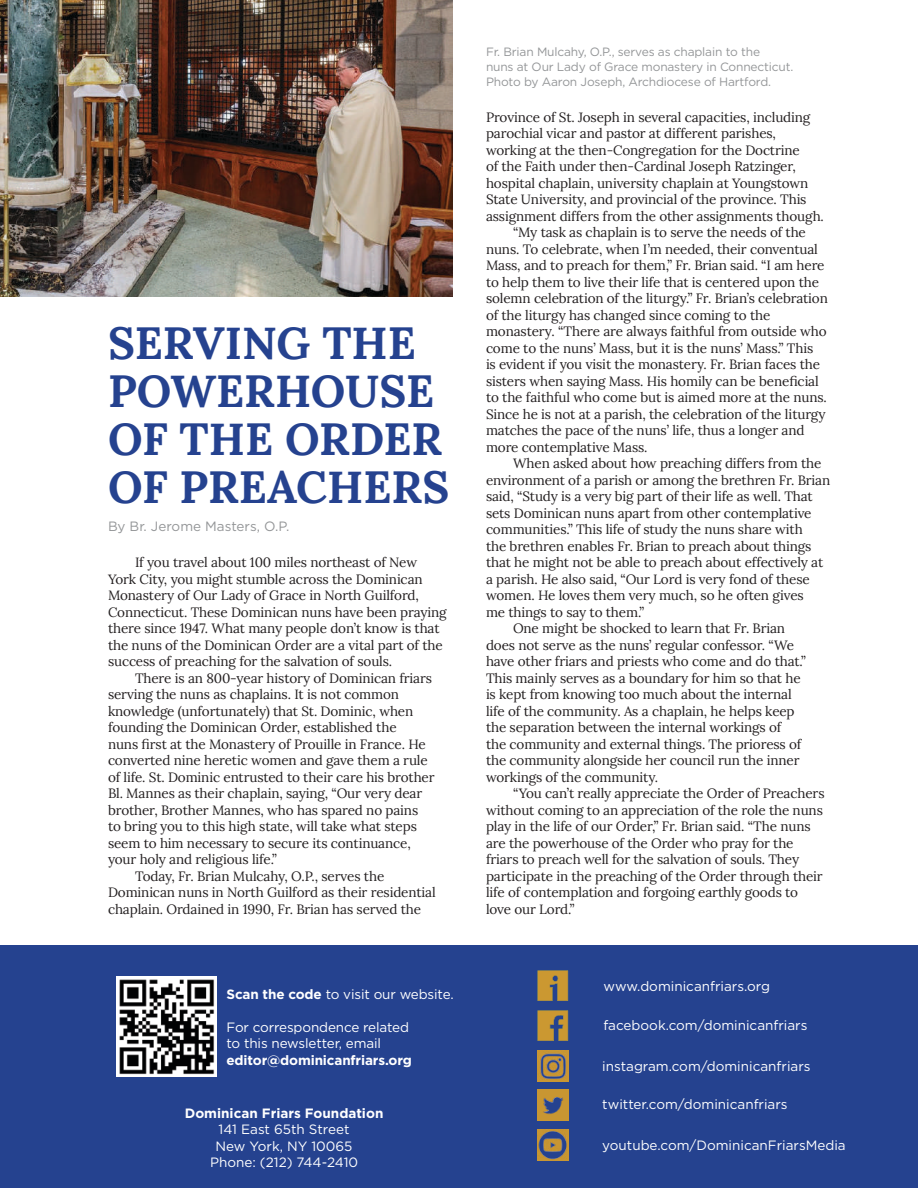
<style>
.page{position:relative;width:918px;height:1188px;background:#fff}
.page>*{position:absolute;margin:0;border:0;box-sizing:border-box;transform-origin:0 0}
.t1{font:700 45px/48px "Lora";color:#25428f}
.t2{font:13.5px/16.5px "Lora";letter-spacing:-.01em;color:#231f20}
.t3{font:13.5px/16.5px "Gotham";color:#fff;text-align:center}
.t4{font:700 13.5px "Gotham";letter-spacing:-.01em;color:#fff}
.t5{font:13.5px "Gotham";color:#949698}
.t6{font:12px/15px "Gotham";letter-spacing:-.015em;color:#949698}
.s1{font-weight:700}
</style>
<div class="page">
<div style="left:0;top:945px;width:918px;height:243px;background:#25428f"></div>
<img style="left:538px;top:1089px;width:31px;height:31px">
<img style="left:538px;top:1130px;width:31px;height:31px">
<svg style="left:538px;top:970px;width:30px;height:31px"></svg>
<svg style="left:538px;top:1010px;width:30px;height:31px"></svg>
<img style="left:538px;top:1050px;width:31px;height:32px">
<img style="left:116px;top:976px;width:100px;height:100px">
<img style="left:0;top:0;width:452px;height:297px">
<h1 class="t1" style="left:108px;top:314px;width:343px">SERVING THE<br>POWERHOUSE<br>OF THE ORDER<br>OF PREACHERS</h1>
<p class="t5" style="left:108px;top:518px;width:183px">By Br. Jerome Masters, O.P.</p>
<p class="t2" style="left:108px;top:553px;width:340px;text-indent:27px">If you travel about 100 miles northeast of New York City, you might stumble across the Dominican Monastery of Our Lady of Grace in North Guilford, Connecticut. These Dominican nuns have been praying there since 1947. What many people don’t know is that the nuns of the Dominican Order are a vital part of the success of preaching for the salvation of souls.</p>
<p class="t2" style="left:135px;top:669px;width:298px">There is an 800-year history of Dominican friars</p>
<p class="t2" style="left:108px;top:685px;width:293px">serving the nuns as chaplains. It is not common</p>
<p class="t2" style="left:108px;top:702px;width:307px">knowledge (unfortunately) that St. Dominic, when</p>
<p class="t2" style="left:108px;top:718px;width:290px">founding the Dominican Order, established the</p>
<p class="t2" style="left:108px;top:735px;width:319px">nuns first at the Monastery of Prouille in France. He</p>
<p class="t2" style="left:108px;top:751px;width:321px">converted nine heretic women and gave them a rule</p>
<p class="t2" style="left:108px;top:768px;width:328px">of life. St. Dominic entrusted to their care his brother</p>
<p class="t2" style="left:108px;top:784px;width:316px">Bl. Mannes as their chaplain, saying, “Our very dear</p>
<p class="t2" style="left:108px;top:801px;width:312px">brother, Brother Mannes, who has spared no pains</p>
<p class="t2" style="left:108px;top:817px;width:310px">to bring you to this high state, will take what steps</p>
<p class="t2" style="left:108px;top:834px;width:304px">seem to him necessary to secure its continuance,</p>
<p class="t2" style="left:108px;top:850px;width:171px">your holy and religious life.”</p>
<p class="t2" style="left:135px;top:867px;width:251px">Today, Fr. Brian Mulcahy, O.P., serves the</p>
<p class="t2" style="left:108px;top:883px;width:329px">Dominican nuns in North Guilford as their residential</p>
<p class="t2" style="left:108px;top:900px;width:315px">chaplain. Ordained in 1990, Fr. Brian has served the</p>
<p class="t3" style="left:227px;top:985px;width:229px"><span class="s1">Scan the code</span> to visit our website.</p>
<p class="t3" style="left:227px;top:1018px;width:184px;text-align:left">For correspondence related to this newsletter, email</p>
<p class="t4" style="left:227px;top:1051px;width:187px">editor@dominicanfriars.org</p>
<p class="t4" style="left:185px;top:1104px;width:200px">Dominican Friars Foundation</p>
<p class="t3" style="left:210px;top:1121px;width:150px">141 East 65th Street<br>New York, NY 10065<br>Phone: (212) 744-2410</p>
<p class="t6" style="left:486px;top:43px;width:309px">Fr. Brian Mulcahy, O.P., serves as chaplain to the<br>nuns at Our Lady of Grace monastery in Connecticut.<br>Photo by Aaron Joseph, Archdiocese of Hartford.</p>
<p class="t2" style="left:486px;top:108px;width:326px">Province of St. Joseph in several capacities, including</p>
<p class="t2" style="left:486px;top:124px;width:292px">parochial vicar and pastor at different parishes,</p>
<p class="t2" style="left:486px;top:141px;width:315px">working at the then-Congregation for the Doctrine</p>
<p class="t2" style="left:486px;top:157px;width:312px">of the Faith under then-Cardinal Joseph Ratzinger,</p>
<p class="t2" style="left:486px;top:174px;width:324px">hospital chaplain, university chaplain at Youngstown</p>
<p class="t2" style="left:486px;top:190px;width:322px">State University, and provincial of the province. This</p>
<p class="t2" style="left:486px;top:207px;width:339px">assignment differs from the other assignments though.</p>
<p class="t2" style="left:513px;top:223px;width:294px">“My task as chaplain is to serve the needs of the</p>
<p class="t2" style="left:486px;top:240px;width:333px">nuns. To celebrate, when I’m needed, their conventual</p>
<p class="t2" style="left:486px;top:256px;width:340px">Mass, and to preach for them,” Fr. Brian said. “I am here</p>
<p class="t2" style="left:486px;top:273px;width:335px">to help them to live their life that is centered upon the</p>
<p class="t2" style="left:486px;top:289px;width:343px">solemn celebration of the liturgy.” Fr. Brian’s celebration</p>
<p class="t2" style="left:486px;top:306px;width:286px">of the liturgy has changed since coming to the</p>
<p class="t2" style="left:486px;top:322px;width:342px">monastery. “There are always faithful from outside who</p>
<p class="t2" style="left:486px;top:339px;width:329px">come to the nuns’ Mass, but it is the nuns’ Mass.” This</p>
<p class="t2" style="left:486px;top:355px;width:336px">is evident if you visit the monastery. Fr. Brian faces the</p>
<p class="t2" style="left:486px;top:372px;width:334px">sisters when saying Mass. His homily can be beneficial</p>
<p class="t2" style="left:486px;top:388px;width:342px">to the faithful who come but is aimed more at the nuns.</p>
<p class="t2" style="left:486px;top:405px;width:341px">Since he is not at a parish, the celebration of the liturgy</p>
<p class="t2" style="left:486px;top:421px;width:320px">matches the pace of the nuns’ life, thus a longer and</p>
<p class="t2" style="left:486px;top:438px;width:163px">more contemplative Mass.</p>
<p class="t2" style="left:513px;top:454px;width:310px">When asked about how preaching differs from the</p>
<p class="t2" style="left:486px;top:471px;width:346px">environment of a parish or among the brethren Fr. Brian</p>
<p class="t2" style="left:486px;top:487px;width:328px">said, “Study is a very big part of their life as well. That</p>
<p class="t2" style="left:486px;top:504px;width:327px">sets Dominican nuns apart from other contemplative</p>
<p class="t2" style="left:486px;top:520px;width:318px">communities.” This life of study the nuns share with</p>
<p class="t2" style="left:486px;top:537px;width:327px">the brethren enables Fr. Brian to preach about things</p>
<p class="t2" style="left:486px;top:553px;width:339px">that he might not be able to preach about effectively at</p>
<p class="t2" style="left:486px;top:570px;width:325px">a parish. He also said, “Our Lord is very fond of these</p>
<p class="t2" style="left:486px;top:586px;width:319px">women. He loves them very much, so he often gives</p>
<p class="t2" style="left:486px;top:603px;width:160px">me things to say to them.”</p>
<p class="t2" style="left:513px;top:619px;width:274px">One might be shocked to learn that Fr. Brian</p>
<p class="t2" style="left:486px;top:636px;width:310px">does not serve as the nuns’ regular confessor. “We</p>
<p class="t2" style="left:486px;top:652px;width:321px">have other friars and priests who come and do that.”</p>
<p class="t2" style="left:486px;top:669px;width:316px">This mainly serves as a boundary for him so that he</p>
<p class="t2" style="left:486px;top:685px;width:307px">is kept from knowing too much about the internal</p>
<p class="t2" style="left:486px;top:702px;width:310px">life of the community. As a chaplain, he helps keep</p>
<p class="t2" style="left:486px;top:718px;width:297px">the separation between the internal workings of</p>
<p class="t2" style="left:486px;top:735px;width:317px">the community and external things. The prioress of</p>
<p class="t2" style="left:486px;top:751px;width:315px">the community alongside her council run the inner</p>
<p class="t2" style="left:486px;top:768px;width:174px">workings of the community.</p>
<p class="t2" style="left:513px;top:784px;width:313px">“You can’t really appreciate the Order of Preachers</p>
<p class="t2" style="left:486px;top:801px;width:338px">without coming to an appreciation of the role the nuns</p>
<p class="t2" style="left:486px;top:817px;width:326px">play in the life of our Order,” Fr. Brian said. “The nuns</p>
<p class="t2" style="left:486px;top:834px;width:309px">are the powerhouse of the Order who pray for the</p>
<p class="t2" style="left:486px;top:850px;width:315px">friars to preach well for the salvation of souls. They</p>
<p class="t2" style="left:486px;top:867px;width:338px">participate in the preaching of the Order through their</p>
<p class="t2" style="left:486px;top:883px;width:314px">life of contemplation and forgoing earthly goods to</p>
<p class="t2" style="left:486px;top:900px;width:90px">love our Lord.”</p>
<p class="t3" style="left:604px;top:978px;width:168px">www.dominicanfriars.org</p>
<p class="t3" style="left:604px;top:1016px;width:205px">facebook.com/dominicanfriars</p>
<p class="t3" style="left:602px;top:1058px;width:210px">instagram.com/dominicanfriars</p>
<p class="t3" style="left:602px;top:1096px;width:187px">twitter.com/dominicanfriars</p>
<p class="t3" style="left:602px;top:1136px;width:245px">youtube.com/DominicanFriarsMedia</p>
</div>
